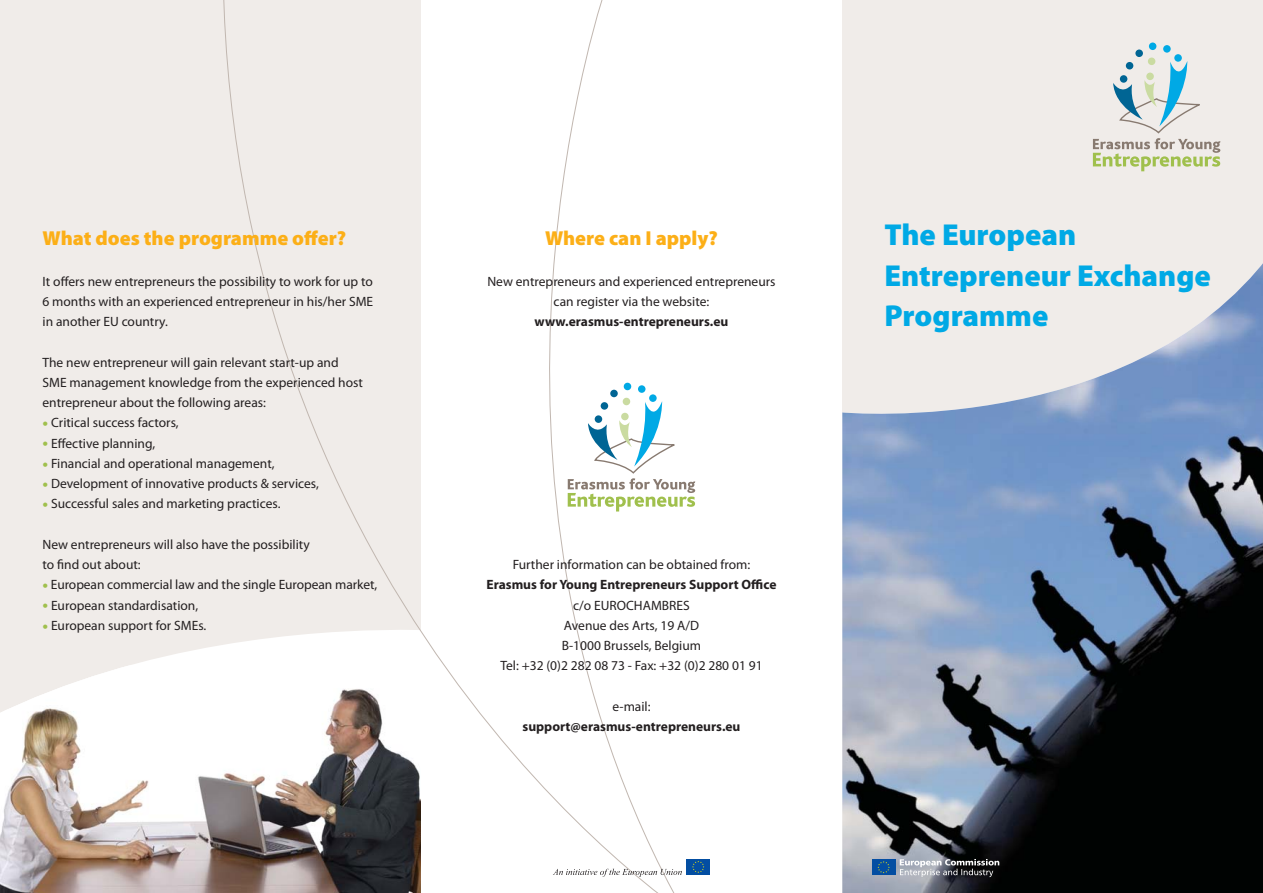
<style>
.page{position:relative;width:1263px;height:893px;background:#fff}
.page>*{position:absolute;margin:0;border:0;box-sizing:border-box;transform-origin:0 0}
.t1{font:900 30.3px/40.5px "Myriad Pro";color:#00a9e5}
.t2{font:900 20.25px "Myriad Pro";color:#fcaf17}
.t3{font:13.5px/20.2px "Myriad Pro";color:#231f20}
.t4{font:700 13.5px "Myriad Pro";color:#231f20}
.s1{font-size:20.25px;color:#a0c04d}
</style>
<div class="page">
<div style="left:0;top:0;width:421px;height:893px;background:#f0ece9"></div>
<svg style="left:133px;top:648px;width:71px;height:17px"></svg>
<img style="left:0;top:665px;width:204px;height:228px">
<div style="left:842px;top:0;width:421px;height:893px;background:#f0ece9"></div>
<svg style="left:204px;top:0;width:471px;height:893px"></svg>
<img style="left:842px;top:263px;width:421px;height:630px">
<div style="left:1135px;top:50px;width:8px;height:7px;background:#006594;border-radius:50%"></div>
<div style="left:1148px;top:58px;width:7px;height:7px;background:#cadba1;border-radius:50%"></div>
<div style="left:1149px;top:43px;width:7px;height:7px;background:#00a9e5;border-radius:50%"></div>
<div style="left:1163px;top:45px;width:8px;height:8px;background:#00a9e5;border-radius:50%"></div>
<div style="left:1174px;top:54px;width:8px;height:8px;background:#00a9e5;border-radius:50%"></div>
<svg style="left:1093px;top:61px;width:127px;height:110px"></svg>
<svg style="left:900px;top:859px;width:99px;height:18px;background:#7c7e83"></svg>
<div style="left:872px;top:859px;width:23px;height:16px;background:#034ea2"></div>
<svg style="left:877px;top:861px;width:13px;height:12px"></svg>
<div style="left:610px;top:390px;width:8px;height:7px;background:#006594;border-radius:50%"></div>
<div style="left:623px;top:398px;width:7px;height:7px;background:#cadba1;border-radius:50%"></div>
<div style="left:624px;top:383px;width:7px;height:7px;background:#00a9e5;border-radius:50%"></div>
<div style="left:638px;top:385px;width:7px;height:8px;background:#00a9e5;border-radius:50%"></div>
<div style="left:649px;top:394px;width:8px;height:8px;background:#00a9e5;border-radius:50%"></div>
<svg style="left:568px;top:401px;width:127px;height:110px"></svg>
<div style="left:686px;top:859px;width:24px;height:16px;background:#034ea2"></div>
<svg style="left:692px;top:861px;width:12px;height:12px"></svg>
<svg style="left:553px;top:869px;width:129px;height:8px"></svg>
<h2 class="t2" style="left:43px;top:231px;width:305px">What does the programme offer?</h2>
<p class="t3" style="left:43px;top:272px;width:332px;text-align:justify">It offers new entrepreneurs the possibility to work for up to 6 months with an experienced entrepreneur in his/her SME in another EU country.</p>
<p class="t3" style="left:43px;top:353px;width:322px">The new entrepreneur will gain relevant start-up and<br>SME management knowledge from the experienced host entrepreneur about the following areas:</p>
<p class="t3" style="left:43px;top:414px;width:138px"><span class="s1">•</span> Critical success factors,</p>
<p class="t3" style="left:43px;top:434px;width:114px"><span class="s1">•</span> Effective planning,</p>
<p class="t3" style="left:43px;top:455px;width:234px"><span class="s1">•</span> Financial and operational management,</p>
<p class="t3" style="left:43px;top:475px;width:278px"><span class="s1">•</span> Development of innovative products &amp; services,</p>
<p class="t3" style="left:43px;top:495px;width:239px"><span class="s1">•</span> Successful sales and marketing practices.</p>
<p class="t3" style="left:43px;top:536px;width:269px">New entrepreneurs will also have the possibility to find out about:</p>
<p class="t3" style="left:43px;top:576px;width:336px"><span class="s1">•</span> European commercial law and the single European market,</p>
<p class="t3" style="left:43px;top:596px;width:157px"><span class="s1">•</span> European standardisation,</p>
<p class="t3" style="left:43px;top:617px;width:165px"><span class="s1">•</span> European support for SMEs.</p>
<h2 class="t2" style="left:545px;top:231px;width:174px">Where can I apply?</h2>
<p class="t3" style="left:487px;top:272px;width:290px;text-align:center">New entrepreneurs and experienced entrepreneurs can register via the website:</p>
<p class="t4" style="left:535px;top:316px;width:195px">www.erasmus-entrepreneurs.eu</p>
<p class="t3" style="left:513px;top:556px;width:239px">Further information can be obtained from:</p>
<p class="t4" style="left:486px;top:580px;width:291px">Erasmus for Young Entrepreneurs Support Office</p>
<p class="t3" style="left:500px;top:596px;width:264px;text-align:center">c/o EUROCHAMBRES<br>Avenue des Arts, 19 A/D<br>B-1000 Brussels, Belgium<br>Tel: +32 (0)2 282 08 73 - Fax: +32 (0)2 280 01 91</p>
<p class="t3" style="left:612px;top:698px;width:40px">e-mail:</p>
<p class="t4" style="left:522px;top:721px;width:220px">support@erasmus-entrepreneurs.eu</p>
<h1 class="t1" style="left:884px;top:217px;width:328px">The European<br>Entrepreneur Exchange<br>Programme</h1>
</div>
